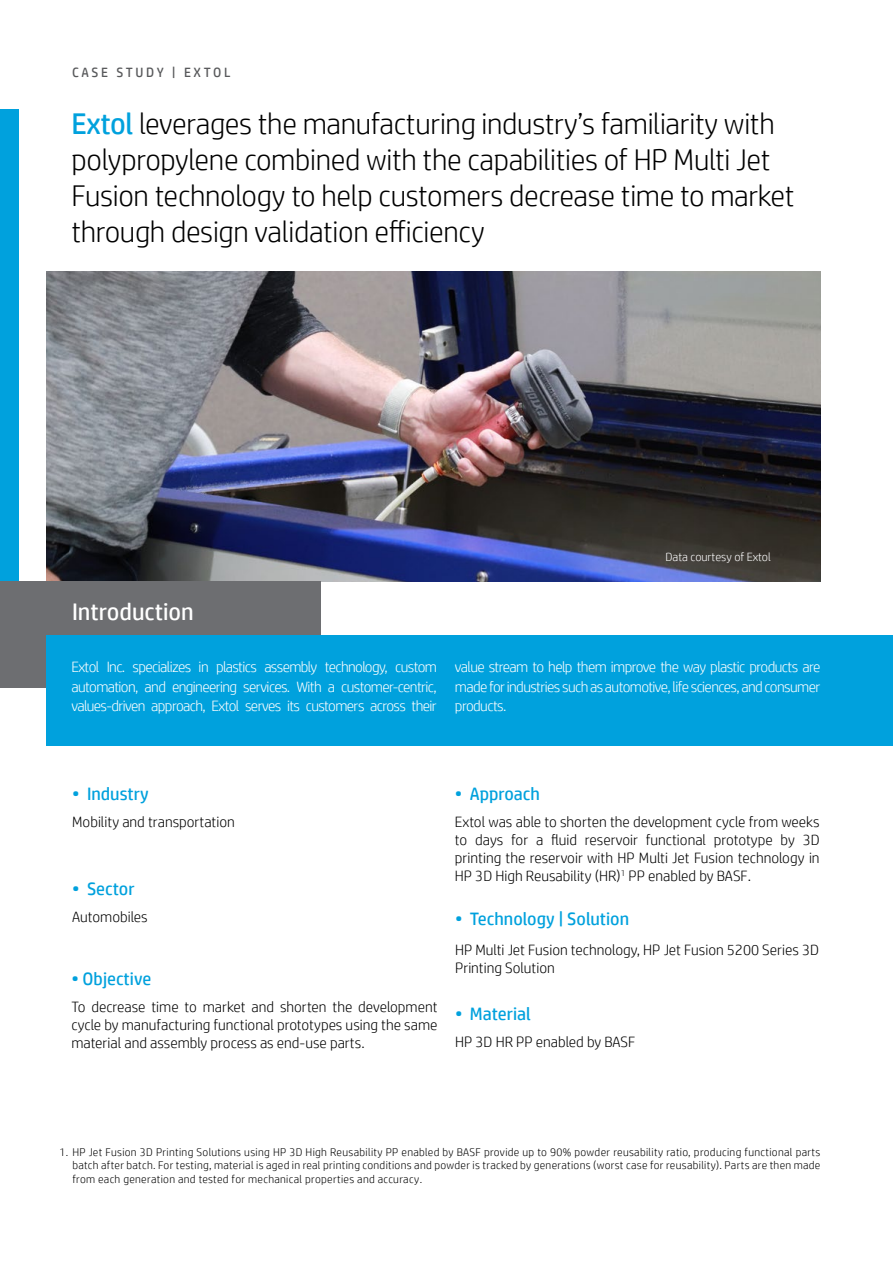
<style>
.page{position:relative;width:893px;height:1263px;background:#fff}
.page>*{position:absolute;margin:0;border:0;box-sizing:border-box;transform-origin:0 0}
.t1{font:300 30px/36px "HP Simplified";letter-spacing:-.01em;color:#000}
.t2{font:24px "HP Simplified";color:#fff}
.t3{font:18px "HP Simplified";color:#00a1dd}
.t4{font:300 15px/18px "HP Simplified";color:#000;text-align:justify}
.t5{font:300 15px/19.5px "HP Simplified";letter-spacing:-.04em;color:#fff;text-align:justify}
.t6{font:13.5px "HP Simplified";letter-spacing:.2em;color:#58595b}
.t7{font:300 12px "HP Simplified";letter-spacing:-.005em;color:#fff}
.t8{font:300 11.25px/13.5px "HP Simplified";letter-spacing:.03em;color:#000;text-align:justify}
.s1{font-weight:400;color:#00a1dd}
</style>
<div class="page">
<img style="left:47px;top:271px;width:773px;height:311px">
<div style="left:0;top:109px;width:18px;height:503px;background:#00a1dd"></div>
<div style="left:0;top:582px;width:321px;height:106px;background:#6d6e71"></div>
<div style="left:47px;top:635px;width:846px;height:111px;background:#00a1dd"></div>
<p class="t6" style="left:72px;top:63px;width:160px">CASE STUDY | EXTOL</p>
<h1 class="t1" style="left:71px;top:105px;width:725px"><span class="s1">Extol</span> leverages the manufacturing industry’s familiarity with polypropylene combined with the capabilities of HP Multi Jet Fusion technology to help customers decrease time to market through design validation efficiency</h1>
<h2 class="t2" style="left:72px;top:596px;width:123px">Introduction</h2>
<p class="t7" style="left:666px;top:549px;width:107px">Data courtesy of Extol</p>
<p class="t5" style="left:71px;top:657px;width:367px">Extol Inc. specializes in plastics assembly technology, custom automation, and engineering services. With a customer-centric, values-driven approach, Extol serves its customers across their</p>
<p class="t5" style="left:455px;top:657px;width:367px">value stream to help them improve the way plastic products are made for industries such as automotive, life sciences, and consumer products.</p>
<p class="t3" style="left:72px;top:782px;width:78px">• Industry</p>
<p class="t3" style="left:455px;top:782px;width:86px">• Approach</p>
<p class="t4" style="left:72px;top:813px;width:164px">Mobility and transportation</p>
<p class="t4" style="left:455px;top:813px;width:366px">Extol was able to shorten the development cycle from weeks to days for a fluid reservoir functional prototype by 3D printing the reservoir with HP Multi Jet Fusion technology in HP 3D High Reusability (HR)<sup>1</sup> PP enabled by BASF.</p>
<p class="t4" style="left:72px;top:907px;width:77px">Automobiles</p>
<p class="t3" style="left:72px;top:876px;width:64px">• Sector</p>
<p class="t3" style="left:455px;top:906px;width:176px">• Technology | Solution</p>
<p class="t3" style="left:71px;top:966px;width:81px">• Objective</p>
<p class="t4" style="left:71px;top:997px;width:368px">To decrease time to market and shorten the development cycle by manufacturing functional prototypes using the same material and assembly process as end-use parts.</p>
<p class="t4" style="left:455px;top:940px;width:365px">HP Multi Jet Fusion technology, HP Jet Fusion 5200 Series 3D<br>Printing Solution</p>
<p class="t3" style="left:455px;top:1001px;width:77px">• Material</p>
<p class="t4" style="left:455px;top:1032px;width:182px">HP 3D HR PP enabled by BASF</p>
<p class="t8" style="left:72px;top:1145px;width:750px;text-indent:-13px">1. HP Jet Fusion 3D Printing Solutions using HP 3D High Reusability PP enabled by BASF provide up to 90% powder reusability ratio, producing functional parts batch after batch. For testing, material is aged in real printing conditions and powder is tracked by generations (worst case for reusability). Parts are then made from each generation and tested for mechanical properties and accuracy.</p>
</div>
